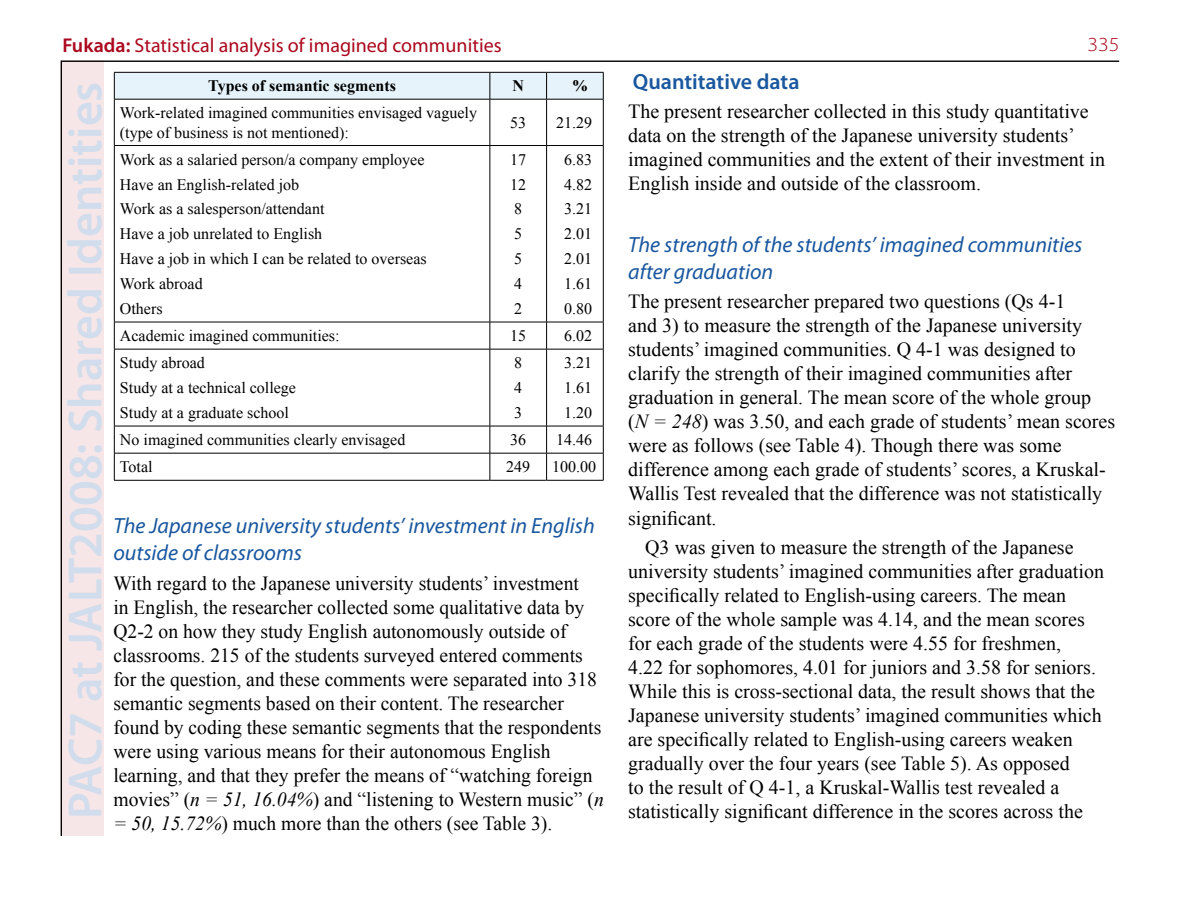
<style>
.page{position:relative;width:1191px;height:908px;background:#fff}
.page>*{position:absolute;margin:0;border:0;box-sizing:border-box;transform-origin:0 0}
.t1{font:600 48px "Myriad Pro";color:#d1ddec}
.t2{font:italic 22px/26.4px "Myriad Pro";color:#19579f}
.t3{font:600 22px "Myriad Pro";color:#19579f}
.t4{font:20px/24px "Times New Roman";color:#000}
.t5{font:20px "Myriad Pro";color:#ab081d}
.t6{font:300 20px "Myriad Pro";color:#ab081d;scale:1.1 1}
.t7{font:16px/24.8px "Times New Roman";color:#000}
.t8{font:700 16px "Times New Roman";color:#000}
.s1{font-weight:600}
.s2{font-style:italic}
</style>
<div class="page">
<div style="left:60px;top:61px;width:44px;height:774px;background:#f6e6e8"></div>
<hr style="left:61px;top:61px;width:1px;height:774px;background:#000">
<hr style="left:61px;top:61px;width:1058px;height:1px;background:#000">
<hr style="left:114px;top:99px;width:376px;height:1px;background:#000">
<hr style="left:490px;top:99px;width:56px;height:1px;background:#000">
<svg style="left:114px;top:72px;width:490px;height:27px;background:#dbe7ee"></svg>
<hr style="left:546px;top:72px;width:57px;height:1px;background:#000">
<hr style="left:546px;top:99px;width:57px;height:1px;background:#000">
<hr style="left:114px;top:99px;width:1px;height:46px;background:#000">
<hr style="left:489px;top:99px;width:1px;height:46px;background:#000">
<hr style="left:546px;top:99px;width:1px;height:46px;background:#000">
<hr style="left:603px;top:99px;width:1px;height:46px;background:#000">
<hr style="left:114px;top:146px;width:1px;height:175px;background:#000">
<hr style="left:114px;top:145px;width:376px;height:1px;background:#000">
<hr style="left:489px;top:146px;width:1px;height:175px;background:#000">
<hr style="left:490px;top:145px;width:56px;height:1px;background:#000">
<hr style="left:546px;top:146px;width:1px;height:175px;background:#000">
<hr style="left:603px;top:146px;width:1px;height:175px;background:#000">
<hr style="left:546px;top:145px;width:57px;height:1px;background:#000">
<svg style="left:114px;top:322px;width:1px;height:26px"></svg>
<hr style="left:114px;top:321px;width:376px;height:1px;background:#000">
<svg style="left:489px;top:322px;width:1px;height:26px"></svg>
<hr style="left:490px;top:321px;width:56px;height:1px;background:#000">
<svg style="left:546px;top:322px;width:1px;height:26px"></svg>
<svg style="left:603px;top:322px;width:1px;height:27px"></svg>
<hr style="left:546px;top:321px;width:57px;height:1px;background:#000">
<hr style="left:114px;top:349px;width:1px;height:76px;background:#000">
<hr style="left:114px;top:348px;width:376px;height:1px;background:#000">
<hr style="left:489px;top:349px;width:1px;height:76px;background:#000">
<hr style="left:490px;top:348px;width:56px;height:1px;background:#000">
<hr style="left:546px;top:349px;width:1px;height:76px;background:#000">
<hr style="left:603px;top:349px;width:1px;height:76px;background:#000">
<hr style="left:546px;top:348px;width:57px;height:1px;background:#000">
<hr style="left:114px;top:425px;width:376px;height:1px;background:#000">
<hr style="left:490px;top:425px;width:56px;height:1px;background:#000">
<hr style="left:546px;top:425px;width:57px;height:1px;background:#000">
<svg style="left:114px;top:426px;width:1px;height:53px"></svg>
<hr style="left:114px;top:452px;width:376px;height:1px;background:#000">
<hr style="left:114px;top:479px;width:376px;height:1px;background:#000">
<svg style="left:489px;top:426px;width:1px;height:54px"></svg>
<hr style="left:490px;top:452px;width:56px;height:1px;background:#000">
<hr style="left:490px;top:479px;width:56px;height:1px;background:#000">
<svg style="left:546px;top:426px;width:1px;height:53px"></svg>
<svg style="left:603px;top:426px;width:1px;height:54px"></svg>
<hr style="left:546px;top:452px;width:57px;height:1px;background:#000">
<hr style="left:546px;top:479px;width:57px;height:1px;background:#000">
<p class="t5" style="left:62px;top:33px;width:441px"><span class="s1">Fukada:</span> Statistical analysis of imagined communities</p>
<p class="t6" style="left:1087px;top:32px;width:31px">335</p>
<h1 class="t1" style="left:55px;top:818px;width:738px;rotate:-90deg">PAC7 at JALT2008: Shared Identities</h1>
<p class="t8" style="left:208px;top:76px;width:189px">Types of semantic segments</p>
<p class="t8" style="left:512px;top:76px;width:13px">N</p>
<p class="t8" style="left:572px;top:76px;width:17px">%</p>
<p class="t3" style="left:633px;top:67px;width:168px">Quantitative data</p>
<p class="t4" style="left:628px;top:99px;width:478px">The present researcher collected in this study quantitative data on the strength of the Japanese university students’ imagined communities and the extent of their investment in English inside and outside of the classroom.</p>
<p class="t7" style="left:120px;top:103px;width:358px;line-height:19.2px">Work-related imagined communities envisaged vaguely (type of business is not mentioned):</p>
<p class="t7" style="left:510px;top:110px;width:17px">53</p>
<p class="t7" style="left:556px;top:110px;width:37px">21.29</p>
<p class="t7" style="left:120px;top:146px;width:308px">Work as a salaried person/a company employee<br>Have an English-related job<br>Work as a salesperson/attendant<br>Have a job unrelated to English<br>Have a job in which I can be related to overseas<br>Work abroad<br>Others</p>
<p class="t7" style="left:510px;top:146px;width:17px">17<br>12<br>8<br>5<br>5<br>4<br>2</p>
<p class="t7" style="left:564px;top:146px;width:29px;text-align:justify">6.83<br>4.82<br>3.21<br>2.01<br>2.01<br>1.61<br>0.80</p>
<p class="t7" style="left:120px;top:323px;width:221px">Academic imagined communities:</p>
<p class="t7" style="left:510px;top:323px;width:17px">15</p>
<p class="t7" style="left:564px;top:323px;width:29px">6.02</p>
<p class="t7" style="left:120px;top:350px;width:177px">Study abroad<br>Study at a technical college<br>Study at a graduate school</p>
<p class="t7" style="left:514px;top:350px;width:9px;text-align:justify">8<br>4<br>3</p>
<p class="t7" style="left:564px;top:350px;width:29px;text-align:justify">3.21<br>1.61<br>1.20</p>
<p class="t7" style="left:120px;top:427px;width:287px">No imagined communities clearly envisaged</p>
<p class="t7" style="left:510px;top:427px;width:17px">36</p>
<p class="t7" style="left:556px;top:427px;width:37px">14.46</p>
<p class="t7" style="left:120px;top:454px;width:34px">Total</p>
<p class="t7" style="left:506px;top:454px;width:25px">249</p>
<p class="t7" style="left:552px;top:454px;width:45px">100.00</p>
<p class="t2" style="left:628px;top:231px;width:455px">The strength of the students’ imagined communities after graduation</p>
<p class="t4" style="left:628px;top:289px;width:488px">The present researcher prepared two questions (Qs 4-1<br>and 3) to measure the strength of the Japanese university students’ imagined communities. Q 4-1 was designed to clarify the strength of their imagined communities after graduation in general. The mean score of the whole group (<span class="s2">N = 248</span>) was 3.50, and each grade of students’ mean scores were as follows (see Table 4). Though there was some difference among each grade of students’ scores, a Kruskal-Wallis Test revealed that the difference was not statistically significant.</p>
<p class="t4" style="left:628px;top:535px;width:477px;text-indent:17px">Q3 was given to measure the strength of the Japanese university students’ imagined communities after graduation specifically related to English-using careers. The mean score of the whole sample was 4.14, and the mean scores for each grade of the students were 4.55 for freshmen,<br>4.22 for sophomores, 4.01 for juniors and 3.58 for seniors.<br>While this is cross-sectional data, the result shows that the Japanese university students’ imagined communities which are specifically related to English-using careers weaken gradually over the four years (see Table 5). As opposed<br>to the result of Q 4-1, a Kruskal-Wallis test revealed a statistically significant difference in the scores across the</p>
<p class="t2" style="left:113px;top:512px;width:483px">The Japanese university students’ investment in English outside of classrooms</p>
<p class="t4" style="left:113px;top:570px;width:492px">With regard to the Japanese university students’ investment<br>in English, the researcher collected some qualitative data by Q2-2 on how they study English autonomously outside of classrooms. 215 of the students surveyed entered comments for the question, and these comments were separated into 318 semantic segments based on their content. The researcher found by coding these semantic segments that the respondents were using various means for their autonomous English learning, and that they prefer the means of “watching foreign movies” (<span class="s2">n = 51, 16.04%</span>) and “listening to Western music” (<span class="s2">n = 50, 15.72%</span>) much more than the others (see Table 3).</p>
</div>
